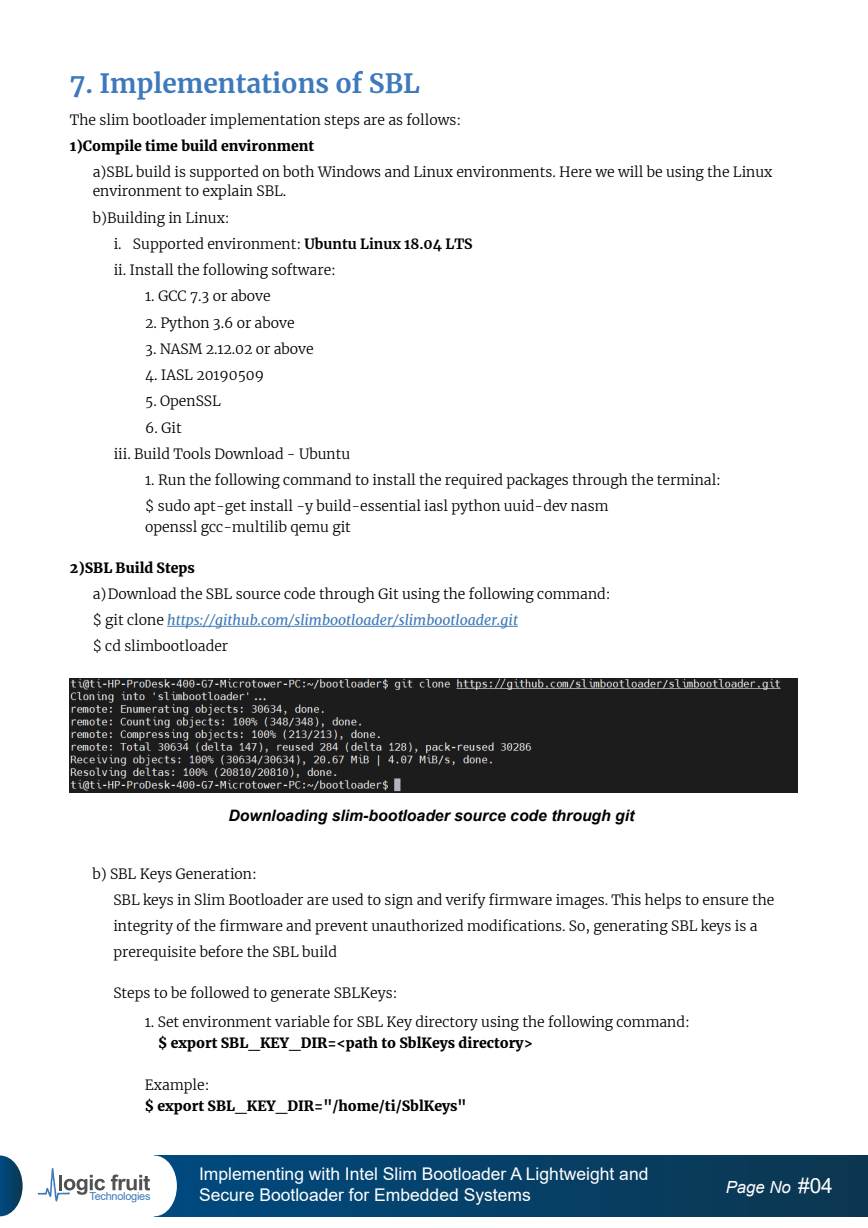
<style>
.page{position:relative;width:868px;height:1228px;background:#fff}
.page>*{position:absolute;margin:0;border:0;box-sizing:border-box;transform-origin:0 0}
.t1{font:700 26.25px "Merriweather";color:#3d79bc}
.t2{font:17.5px/21px "Arial";color:#fff}
.t3{font:italic 16.73px "Arial";color:#fff}
.t4{font:italic 700 15.75px "Arial";color:#000}
.t5{font:300 14px/26.2px "Merriweather";color:#000}
.t6{font:900 14px "Merriweather";color:#000}
.t7{font:10.96px "Arial";letter-spacing:-.025em;color:#3d79b7}
.s1{font-weight:700}
.s2{font-weight:400;font-style:italic;color:#3d79b7}
.s3{font-style:normal;font-size:20.89px}
</style>
<div class="page">
<hr style="left:167px;top:626px;width:351px;height:1px;background:#3d79b7">
<img style="left:70px;top:679px;width:728px;height:113px">
<div style="left:154px;top:1155px;width:714px;height:61px;background:linear-gradient(to right,#014b81,#0b364f)"></div>
<svg style="left:0;top:1155px;width:23px;height:61px"></svg>
<div style="left:132px;top:1155px;width:45px;height:61px;background:#fff;border-radius:50%"></div>
<svg style="left:111px;top:1174px;width:39px;height:16px"></svg>
<svg style="left:38px;top:1168px;width:67px;height:33px"></svg>
<h1 class="t1" style="left:70px;top:65px;width:351px">7. Implementations of SBL</h1>
<p class="t5" style="left:70px;top:106px;width:393px">The slim bootloader implementation steps are as follows:</p>
<p class="t6" style="left:70px;top:136px;width:246px">1)Compile time build environment</p>
<p class="t5" style="left:93px;top:162px;width:681px;line-height:19.2px">a)SBL build is supported on both Windows and Linux environments. Here we will be using the Linux environment to explain SBL.</p>
<p class="t5" style="left:114px;top:204px;width:361px;text-indent:-21px">b)Building in Linux:<br>i. Supported environment: <span class="s1">Ubuntu Linux 18.04 LTS </span>ii. Install the following software:</p>
<p class="t5" style="left:145px;top:283px;width:127px">1. GCC 7.3 or above</p>
<p class="t5" style="left:145px;top:309px;width:151px">2. Python 3.6 or above</p>
<p class="t5" style="left:145px;top:335px;width:170px">3. NASM 2.12.02 or above</p>
<p class="t5" style="left:145px;top:362px;width:120px">4. IASL 20190509</p>
<p class="t5" style="left:145px;top:388px;width:77px">5. OpenSSL</p>
<p class="t5" style="left:114px;top:414px;width:238px;text-indent:31px">6. Git<br>iii. Build Tools Download - Ubuntu</p>
<p class="t5" style="left:145px;top:467px;width:577px">1. Run the following command to install the required packages through the terminal: $ sudo apt-get install -y build-essential iasl python uuid-dev nasm</p>
<p class="t5" style="left:145px;top:514px;width:207px">openssl gcc-multilib qemu git</p>
<p class="t6" style="left:70px;top:558px;width:126px">2)SBL Build Steps</p>
<p class="t5" style="left:93px;top:580px;width:519px">a)Download the SBL source code through Git using the following command: $ git clone <span class="s2">https://github.com/slimbootloader/slimbootloader.git<br></span>$ cd slimbootloader</p>
<p class="t4" style="left:228px;top:805px;width:408px">Downloading slim-bootloader source code through git</p>
<p class="t5" style="left:113px;top:860px;width:663px;text-indent:-21px">b) SBL Keys Generation:<br>SBL keys in Slim Bootloader are used to sign and verify firmware images. This helps to ensure the integrity of the firmware and prevent unauthorized modifications. So, generating SBL keys is a prerequisite before the SBL build</p>
<p class="t5" style="left:113px;top:979px;width:286px">Steps to be followed to generate SBLKeys:</p>
<p class="t5" style="left:145px;top:1009px;width:547px">1. Set environment variable for SBL Key directory using the following command:</p>
<p class="t6" style="left:158px;top:1033px;width:376px">$ export SBL_KEY_DIR=&lt;path to SblKeys directory&gt;</p>
<p class="t5" style="left:145px;top:1072px;width:66px">Example:</p>
<p class="t6" style="left:145px;top:1096px;width:323px">$ export SBL_KEY_DIR="/home/ti/SblKeys"</p>
<p class="t7" style="left:90px;top:1189px;width:62px">Technologies</p>
<p class="t2" style="left:199px;top:1163px;width:451px">Implementing with Intel Slim Bootloader A Lightweight and<br>Secure Bootloader for Embedded Systems</p>
<p class="t3" style="left:726px;top:1176px;width:109px">Page No <span class="s3">#04</span></p>
</div>
